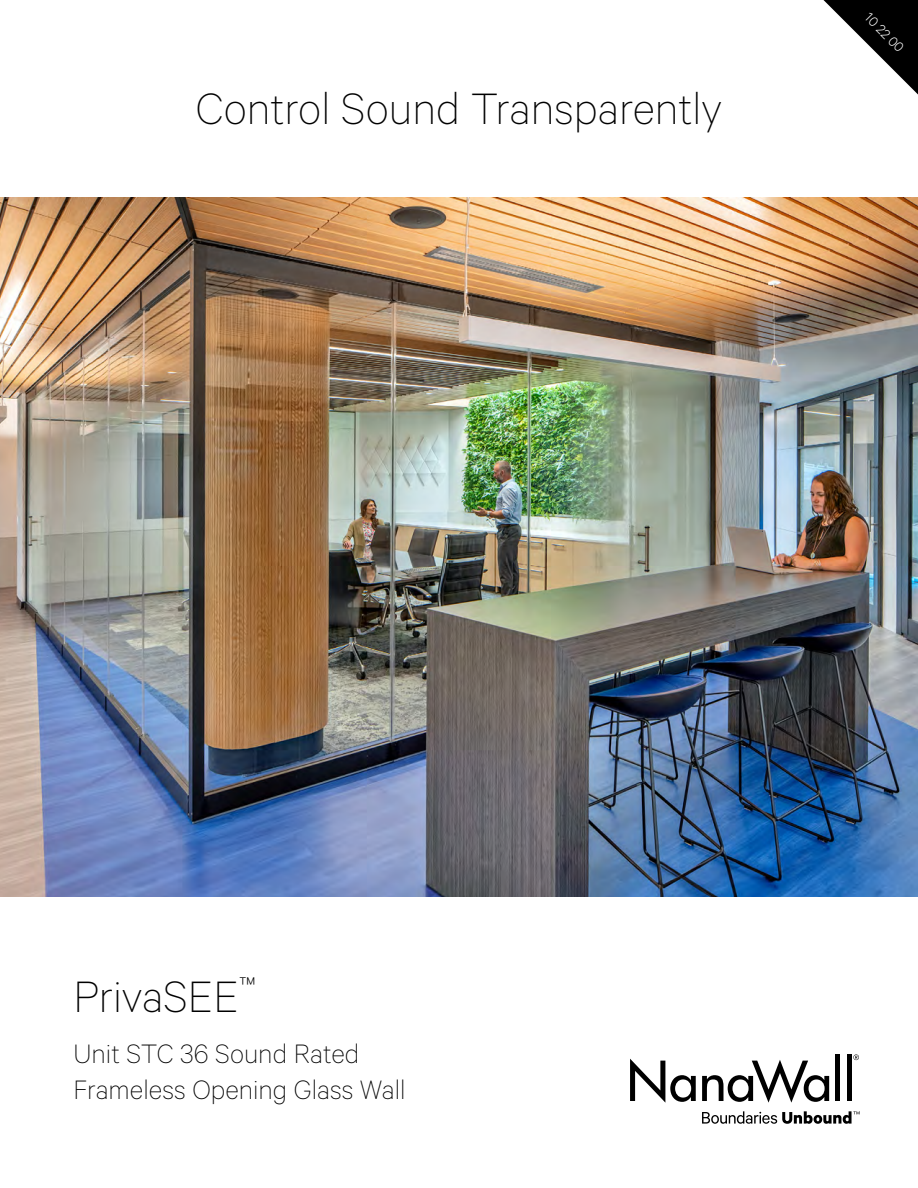
<style>
.page{position:relative;width:918px;height:1188px;background:#fff}
.page>*{position:absolute;margin:0;border:0;box-sizing:border-box;transform-origin:0 0}
.t1{font:100 49.5px "Calibre";color:#000}
.t2{font:100 30px/36px "Calibre";color:#000}
.t3{font:300 15px "Calibre";color:#fff}
</style>
<div class="page">
<img style="left:0;top:198px;width:918px;height:698px">
<svg style="left:824px;top:0;width:94px;height:94px"></svg>
<svg style="left:853px;top:1054px;width:6px;height:6px"></svg>
<svg style="left:630px;top:1059px;width:66px;height:44px"></svg>
<div style="left:835px;top:1054px;width:5px;height:47px;background:#000"></div>
<div style="left:847px;top:1054px;width:5px;height:47px;background:#000"></div>
<svg style="left:702px;top:1060px;width:127px;height:43px"></svg>
<svg style="left:702px;top:1111px;width:158px;height:13px"></svg>
<h1 class="t1" style="left:196px;top:80px;width:528px">Control Sound Transparently</h1>
<p class="t3" style="left:873px;top:9px;width:51px;rotate:45deg">10 22 00</p>
<h1 class="t1" style="left:74px;top:968px;width:184px">PrivaSEE<sup>™</sup></h1>
<p class="t2" style="left:74px;top:1034px;width:334px">Unit STC 36 Sound Rated<br>Frameless Opening Glass Wall</p>
</div>
